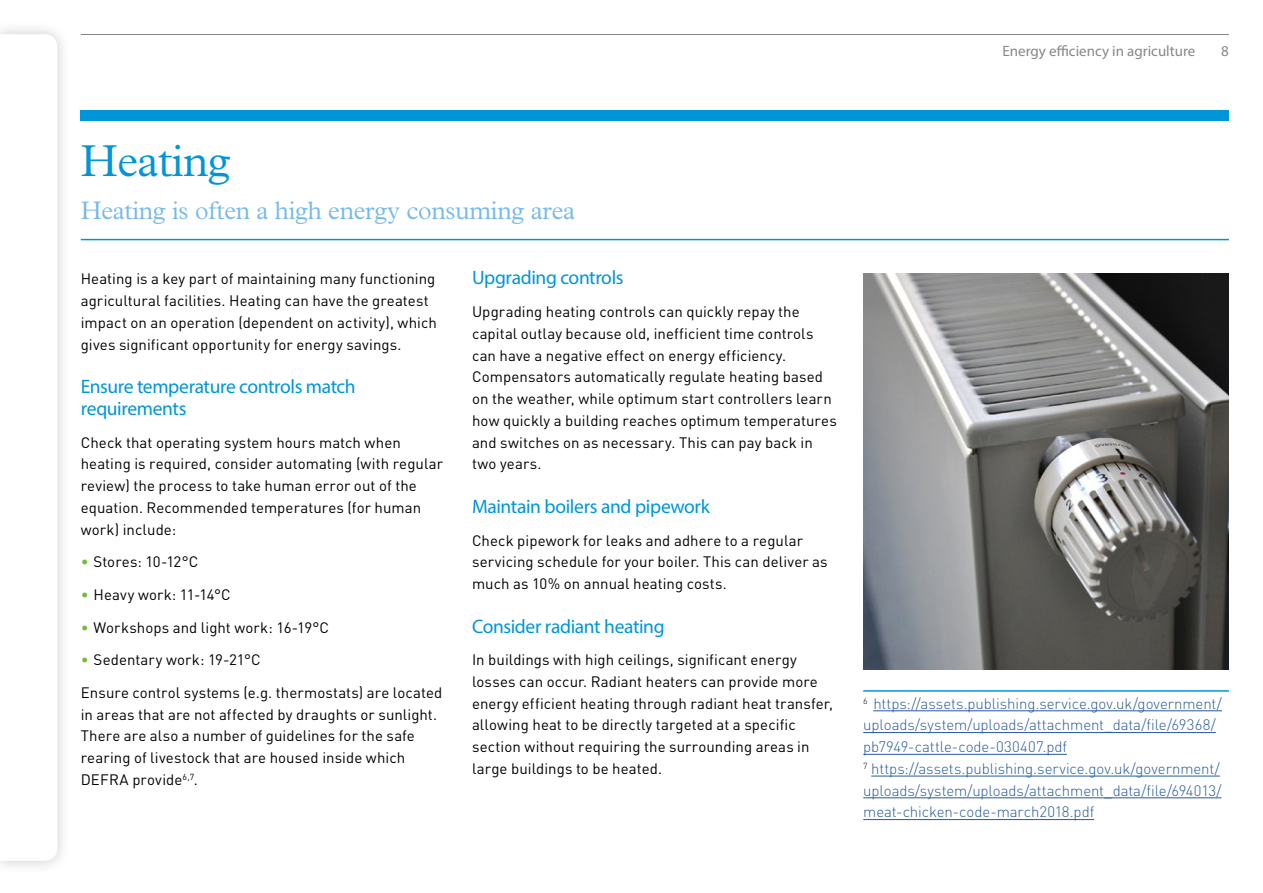
<style>
.page{position:relative;width:1263px;height:893px;background:#fff}
.page>*{position:absolute;margin:0;border:0;box-sizing:border-box;transform-origin:0 0}
.t1{font:300 45px "Plantin MT Std";letter-spacing:-.01em;color:#0095d6}
.t2{font:300 25.5px "Plantin MT Std";letter-spacing:-.01em;color:#77b9e7}
.t3{font:19.5px/21.8px "Myriad Pro";letter-spacing:-.02em;color:#0095d6}
.t4{font:15px/21.8px "DINOT";letter-spacing:.005em;color:#000}
.t5{font:300 15px/21.8px "DINOT";letter-spacing:-.005em;color:#275b9b}
.t6{font:15px "Myriad Pro";color:#878787}
.s1{color:#76bb38}
</style>
<div class="page">
<hr style="left:81px;top:34px;width:1148px;height:1px;background:#878787">
<div style="left:81px;top:110px;width:1148px;height:11px;background:#0095d6"></div>
<hr style="left:81px;top:239px;width:1148px;height:1px;background:#0095d6">
<hr style="left:863px;top:690px;width:366px;height:2px;background:#0095d6">
<hr style="left:873px;top:710px;width:349px;height:1px;background:#275b9b">
<hr style="left:863px;top:732px;width:353px;height:1px;background:#275b9b">
<hr style="left:863px;top:754px;width:204px;height:1px;background:#275b9b">
<hr style="left:871px;top:776px;width:349px;height:1px;background:#275b9b">
<hr style="left:863px;top:797px;width:358px;height:1px;background:#275b9b">
<hr style="left:863px;top:819px;width:231px;height:1px;background:#275b9b">
<img style="left:863px;top:273px;width:366px;height:396px">
<div style="left:0;top:20px;width:72px;height:855px;background:#000;opacity:.2"></div>
<svg style="left:0;top:34px;width:57px;height:827px"></svg>
<p class="t6" style="left:1002px;top:42px;width:194px">Energy efficiency in agriculture</p>
<p class="t6" style="left:1221px;top:42px;width:9px">8</p>
<h1 class="t1" style="left:81px;top:135px;width:152px">Heating</h1>
<h2 class="t2" style="left:81px;top:196px;width:496px">Heating is often a high energy consuming area</h2>
<p class="t4" style="left:81px;top:268px;width:358px">Heating is a key part of maintaining many functioning agricultural facilities. Heating can have the greatest impact on an operation (dependent on activity), which gives significant opportunity for energy savings.</p>
<h3 class="t3" style="left:81px;top:375px;width:276px">Ensure temperature controls match requirements</h3>
<p class="t4" style="left:81px;top:431px;width:364px">Check that operating system hours match when heating is required, consider automating (with regular review) the process to take human error out of the equation. Recommended temperatures (for human work) include:</p>
<p class="t4" style="left:81px;top:551px;width:119px"><span class="s1">•</span> Stores: 10-12°C</p>
<p class="t4" style="left:81px;top:583px;width:151px"><span class="s1">•</span> Heavy work: 11-14°C</p>
<p class="t4" style="left:81px;top:616px;width:250px"><span class="s1">•</span> Workshops and light work: 16-19°C</p>
<p class="t4" style="left:81px;top:643px;width:363px;line-height:32.7px"><span class="s1">•</span> Sedentary work: 19-21°C<br>Ensure control systems (e.g. thermostats) are located</p>
<p class="t4" style="left:81px;top:703px;width:358px">in areas that are not affected by draughts or sunlight.<br>There are also a number of guidelines for the safe rearing of livestock that are housed inside which DEFRA provide<sup>6,7</sup>.</p>
<h3 class="t3" style="left:472px;top:267px;width:153px">Upgrading controls</h3>
<p class="t4" style="left:472px;top:301px;width:366px">Upgrading heating controls can quickly repay the capital outlay because old, inefficient time controls can have a negative effect on energy efficiency.<br>Compensators automatically regulate heating based on the weather, while optimum start controllers learn how quickly a building reaches optimum temperatures and switches on as necessary. This can pay back in two years.</p>
<h3 class="t3" style="left:472px;top:495px;width:239px">Maintain boilers and pipework</h3>
<p class="t4" style="left:472px;top:529px;width:357px">Check pipework for leaks and adhere to a regular servicing schedule for your boiler. This can deliver as much as 10% on annual heating costs.</p>
<h3 class="t3" style="left:472px;top:615px;width:194px">Consider radiant heating</h3>
<p class="t4" style="left:472px;top:649px;width:363px">In buildings with high ceilings, significant energy losses can occur. Radiant heaters can provide more energy efficient heating through radiant heat transfer, allowing heat to be directly targeted at a specific section without requiring the surrounding areas in large buildings to be heated.</p>
<p class="t5" style="left:863px;top:692px;width:360px"><sup>6</sup> https://assets.publishing.service.gov.uk/government/ uploads/system/uploads/attachment_data/file/69368/ pb7949-cattle-code-030407.pdf<br><sup>7</sup> https://assets.publishing.service.gov.uk/government/ uploads/system/uploads/attachment_data/file/694013/ meat-chicken-code-march2018.pdf</p>
</div>
